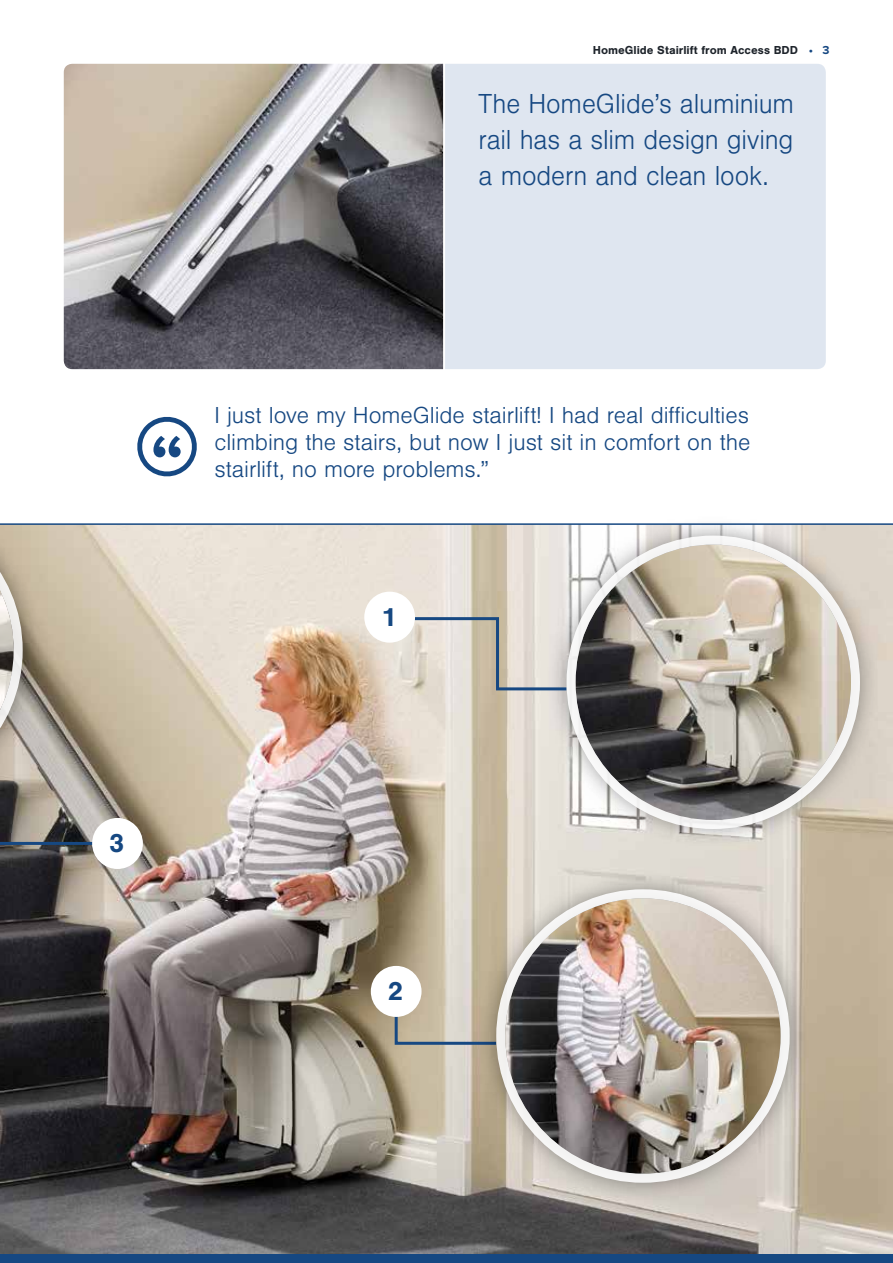
<style>
.page{position:relative;width:893px;height:1263px;background:#fff}
.page>*{position:absolute;margin:0;border:0;box-sizing:border-box;transform-origin:0 0}
.t1{font:300 28.5px/36px "Nimbus San";letter-spacing:-.005em;color:#164882;text-align:justify;scale:.95 1}
.t2{font:700 27px "Nimbus San";color:#164882}
.t3{font:300 24px/27px "Nimbus San";letter-spacing:-.005em;color:#164882;text-align:justify}
.t4{font:700 12px "Nimbus San";color:#1e242b}
.s1{font-family:"Proxima Nova";color:#164882}
</style>
<div class="page">
<img style="left:0;top:523px;width:893px;height:731px">
<div style="left:445px;top:64px;width:381px;height:305px;background:#dfe6f0"></div>
<img style="left:64px;top:64px;width:379px;height:305px">
<div style="left:547px;top:516px;width:332px;height:332px;background:#000;opacity:.75"></div>
<img style="left:576px;top:545px;width:275px;height:275px;border-radius:138px">
<svg style="left:381px;top:616px;width:189px;height:76px;background:#d5d0c8"></svg>
<svg style="left:393px;top:998px;width:84px;height:48px;background:#bdb8ab"></svg>
<svg style="left:137px;top:416px;width:60px;height:61px"></svg>
<div style="left:567px;top:536px;width:293px;height:293px;border:9px solid #fff;border-radius:50%"></div>
<div style="left:477px;top:870px;width:332px;height:332px;background:#000;opacity:.75"></div>
<img style="left:505px;top:898px;width:276px;height:276px;border-radius:138px">
<div style="left:496px;top:889px;width:294px;height:294px;border:9px solid #fff;border-radius:50%"></div>
<svg style="left:0;top:523px;width:137px;height:323px;background:#b4aa99"></svg>
<div style="left:364px;top:592px;width:51px;height:51px;background:#fff;border-radius:50%"></div>
<div style="left:371px;top:966px;width:51px;height:51px;background:#fff;border-radius:50%"></div>
<div style="left:92px;top:818px;width:51px;height:51px;background:#fff;border-radius:50%"></div>
<div style="left:0;top:1254px;width:893px;height:9px;background:#164882"></div>
<p class="t2" style="left:109px;top:828px;width:17px">3</p>
<p class="t4" style="left:593px;top:44px;width:238px">HomeGlide Stairlift from Access BDD <span class="s1">• 3</span></p>
<p class="t1" style="left:479px;top:86px;width:334px">The HomeGlide’s aluminium rail has a slim design giving a modern and clean look.</p>
<p class="t3" style="left:215px;top:403px;width:537px">I just love my HomeGlide stairlift! I had real difficulties climbing the stairs, but now I just sit in comfort on the stairlift, no more problems.”</p>
<p class="t2" style="left:381px;top:602px;width:17px">1</p>
<p class="t2" style="left:388px;top:976px;width:17px">2</p>
</div>
